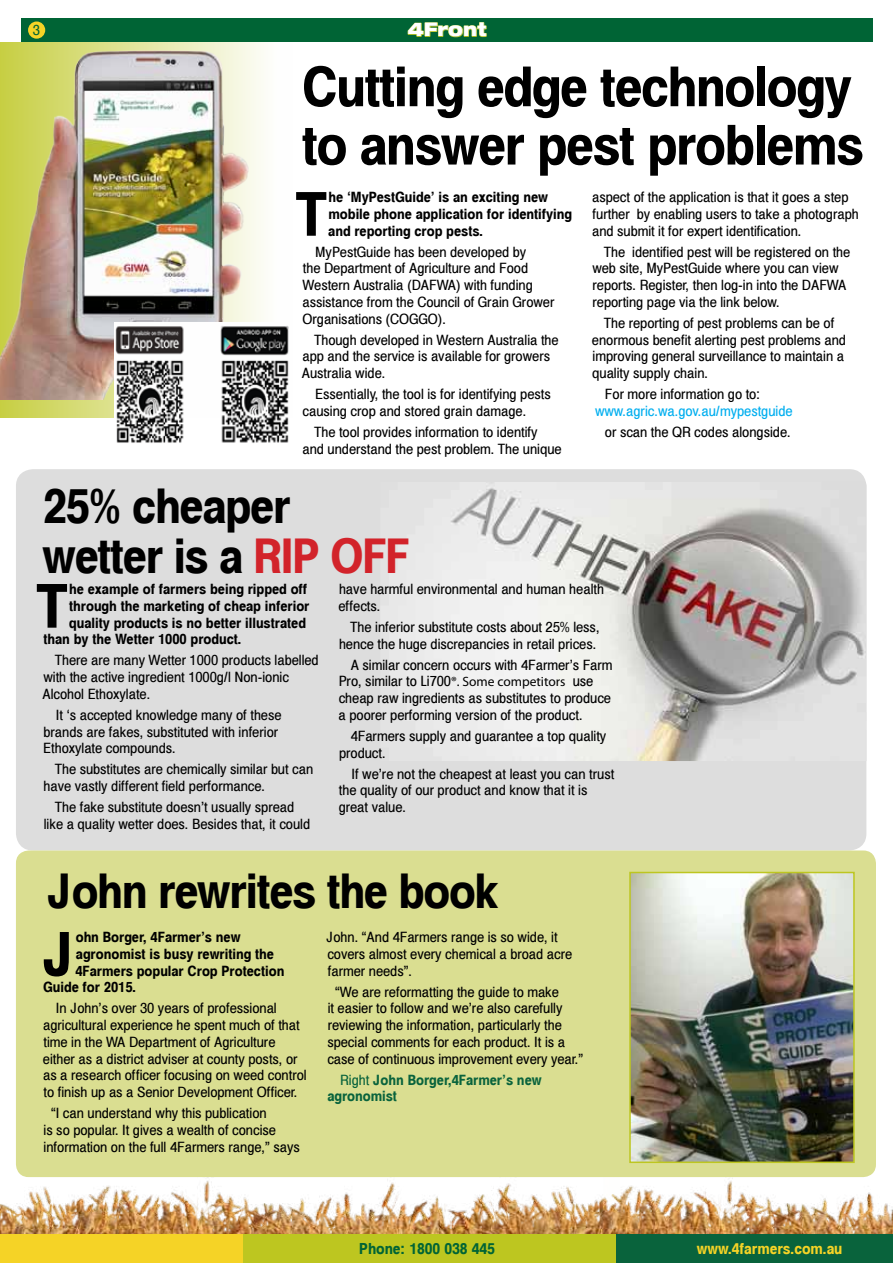
<style>
.page{position:relative;width:893px;height:1263px;background:#fff}
.page>*{position:absolute;margin:0;border:0;box-sizing:border-box;transform-origin:0 0}
.t1{font:700 59.85px "Helv Condensed";color:#000}
.t2{font:700 54.45px/58.3px "Helv Condensed";letter-spacing:-.025em;color:#000}
.t3{font:700 46.95px/50.4px "Helv Condensed";letter-spacing:-.025em;color:#000}
.t4{font:900 expanded 18.9px "Helvetica Neue LT Std";color:#fff;scale:.9 1}
.t5{font:700 15px "Helv Condensed";color:#f5d326}
.t6{font:700 15px "Helv Condensed";color:#006435}
.t7{font:13.95px/16.8px "Helv Condensed";color:#000}
.t8{font:700 13.95px/16.8px "Helv Condensed";color:#000}
.t9{font:700 13.95px/16.8px "Helv Condensed";color:#09633c}
.t10{font:13.95px "Helv Condensed";color:#00aeef}
.t11{font:13.95px "Helv Condensed";color:#006435}
.s1{color:#d2232a}
.s2{font-family:"Myriad Pro";font-size:13.5px}
.s3{font-weight:400}
</style>
<div class="page">
<div style="left:16px;top:469px;width:850px;height:381px;background:#ddd;border-radius:17px"></div>
<img style="left:381px;top:482px;width:483px;height:279px">
<div style="left:16px;top:850px;width:860px;height:327px;background:#dade91;border-radius:13px"></div>
<img style="left:0;top:1177px;width:893px;height:58px">
<div style="left:615px;top:1235px;width:278px;height:28px;background:#09633c"></div>
<div style="left:239px;top:1235px;width:376px;height:28px;background:#bdc620"></div>
<div style="left:0;top:1235px;width:242px;height:28px;background:#f5d326"></div>
<div style="left:21px;top:18px;width:852px;height:24px;background:#006435"></div>
<svg style="left:407px;top:22px;width:80px;height:16px"></svg>
<svg style="left:28px;top:21px;width:17px;height:18px"></svg>
<img style="left:0;top:26px;width:264px;height:374px">
<img style="left:632px;top:875px;width:220px;height:285px">
<div style="left:629px;top:872px;width:226px;height:291px;border:2px solid #bdc620"></div>
<img style="left:115px;top:323px;width:174px;height:120px">
<p class="t11" style="left:33px;top:21px;width:9px">3</p>
<h3 class="t4" style="left:407px;top:17px;width:89px">4Front</h3>
<h2 class="t2" style="left:302px;top:57px;width:563px">Cutting edge technology to answer pest problems</h2>
<h1 class="t1" style="left:295px;top:177px;width:34px">T</h1>
<p class="t8" style="left:328px;top:189px;width:245px">he ‘MyPestGuide’ is an exciting new mobile phone application for identifying and reporting crop pests.</p>
<p class="t7" style="left:302px;top:243px;width:253px;text-indent:13px">MyPestGuide has been developed by<br>the Department of Agriculture and Food Western Australia (DAFWA) with funding assistance from the Council of Grain Grower Organisations (COGGO).</p>
<p class="t7" style="left:302px;top:331px;width:258px;text-indent:12px">Though developed in Western Australia the app and the service is available for growers<br>Australia wide.</p>
<p class="t7" style="left:303px;top:385px;width:250px;text-indent:13px">Essentially, the tool is for identifying pests causing crop and stored grain damage.</p>
<p class="t7" style="left:302px;top:423px;width:261px;text-indent:12px">The tool provides information to identify and understand the pest problem. The unique</p>
<p class="t7" style="left:592px;top:189px;width:268px">aspect of the application is that it goes a step further by enabling users to take a photograph and submit it for expert identification.</p>
<p class="t7" style="left:592px;top:243px;width:259px;text-indent:11px">The identified pest will be registered on the web site, MyPestGuide where you can view reports. Register, then log-in into the DAFWA reporting page via the link below.</p>
<p class="t7" style="left:592px;top:314px;width:256px;text-indent:12px">The reporting of pest problems can be of enormous benefit alerting pest problems and improving general surveillance to maintain a quality supply chain.</p>
<p class="t7" style="left:605px;top:385px;width:156px">For more information go to:</p>
<p class="t10" style="left:595px;top:402px;width:199px">www.agric.wa.gov.au/mypestguide</p>
<p class="t7" style="left:605px;top:423px;width:187px">or scan the QR codes alongside.</p>
<h3 class="t3" style="left:43px;top:480px;width:315px">25% cheaper wetter is a <span class="s1">rip off</span></h3>
<h1 class="t1" style="left:36px;top:569px;width:34px">T</h1>
<p class="t8" style="left:69px;top:580px;width:240px">he example of farmers being ripped off</p>
<p class="t7" style="left:338px;top:580px;width:267px">have harmful environmental and human health effects.</p>
<p class="t7" style="left:339px;top:618px;width:262px;text-align:right">The inferior substitute costs about 25% less, hence the huge discrepancies in retail prices.</p>
<p class="t7" style="left:339px;top:656px;width:276px;text-indent:12px">A similar concern occurs with 4Farmer’s Farm Pro, similar to Li700<span class="s2">®. Some competitors</span> use cheap raw ingredients as substitutes to produce a poorer performing version of the product.</p>
<p class="t7" style="left:339px;top:727px;width:269px;text-indent:12px">4Farmers supply and guarantee a top quality product.</p>
<p class="t7" style="left:339px;top:765px;width:277px;text-indent:13px">If we’re not the cheapest at least you can trust the quality of our product and know that it is great value.</p>
<p class="t8" style="left:69px;top:597px;width:242px">through the marketing of cheap inferior</p>
<p class="t8" style="left:69px;top:614px;width:238px">quality products is no better illustrated</p>
<p class="t8" style="left:44px;top:631px;width:199px">than by the Wetter 1000 product.</p>
<p class="t7" style="left:42px;top:652px;width:278px;text-indent:12px">There are many Wetter 1000 products labelled with the active ingredient 1000g/l Non-ionic<br>Alcohol Ethoxylate.</p>
<p class="t7" style="left:43px;top:706px;width:240px;text-indent:13px">It ‘s accepted knowledge many of these brands are fakes, substituted with inferior<br>Ethoxylate compounds.</p>
<p class="t7" style="left:44px;top:761px;width:271px;text-indent:11px">The substitutes are chemically similar but can have vastly different field performance.</p>
<p class="t7" style="left:44px;top:798px;width:268px;text-align:center">The fake substitute doesn’t usually spread<br>like a quality wetter does. Besides that, it could</p>
<h3 class="t3" style="left:47px;top:865px;width:454px">John rewrites the book</h3>
<h1 class="t1" style="left:42px;top:917px;width:35px">J</h1>
<p class="t8" style="left:76px;top:928px;width:166px">ohn Borger, 4Farmer’s new</p>
<p class="t7" style="left:327px;top:928px;width:247px">John. “And 4Farmers range is so wide, it covers almost every chemical a broad acre farmer needs”.</p>
<p class="t7" style="left:327px;top:983px;width:257px;text-indent:8px">“We are reformatting the guide to make<br>it easier to follow and we’re also carefully reviewing the information, particularly the special comments for each product. It is a case of continuous improvement every year.”</p>
<p class="t9" style="left:327px;top:1071px;width:216px;text-indent:13px"><span class="s3">Right</span> John Borger,4Farmer’s new agronomist</p>
<p class="t8" style="left:76px;top:945px;width:200px">agronomist is busy rewriting the</p>
<p class="t8" style="left:75px;top:962px;width:210px">4Farmers popular Crop Protection</p>
<p class="t8" style="left:43px;top:979px;width:95px">Guide for 2015.</p>
<p class="t7" style="left:43px;top:1000px;width:265px;text-indent:13px">In John’s over 30 years of professional agricultural experience he spent much of that time in the WA Department of Agriculture either as a district adviser at county posts, or as a research officer focusing on weed control to finish up as a Senior Development Officer.</p>
<p class="t7" style="left:44px;top:1104px;width:258px;text-indent:8px">“I can understand why this publication<br>is so popular. It gives a wealth of concise information on the full 4Farmers range,” says</p>
<p class="t6" style="left:359px;top:1239px;width:137px">Phone: 1800 038 445</p>
<p class="t5" style="left:697px;top:1239px;width:147px">www.4farmers.com.au</p>
</div>
